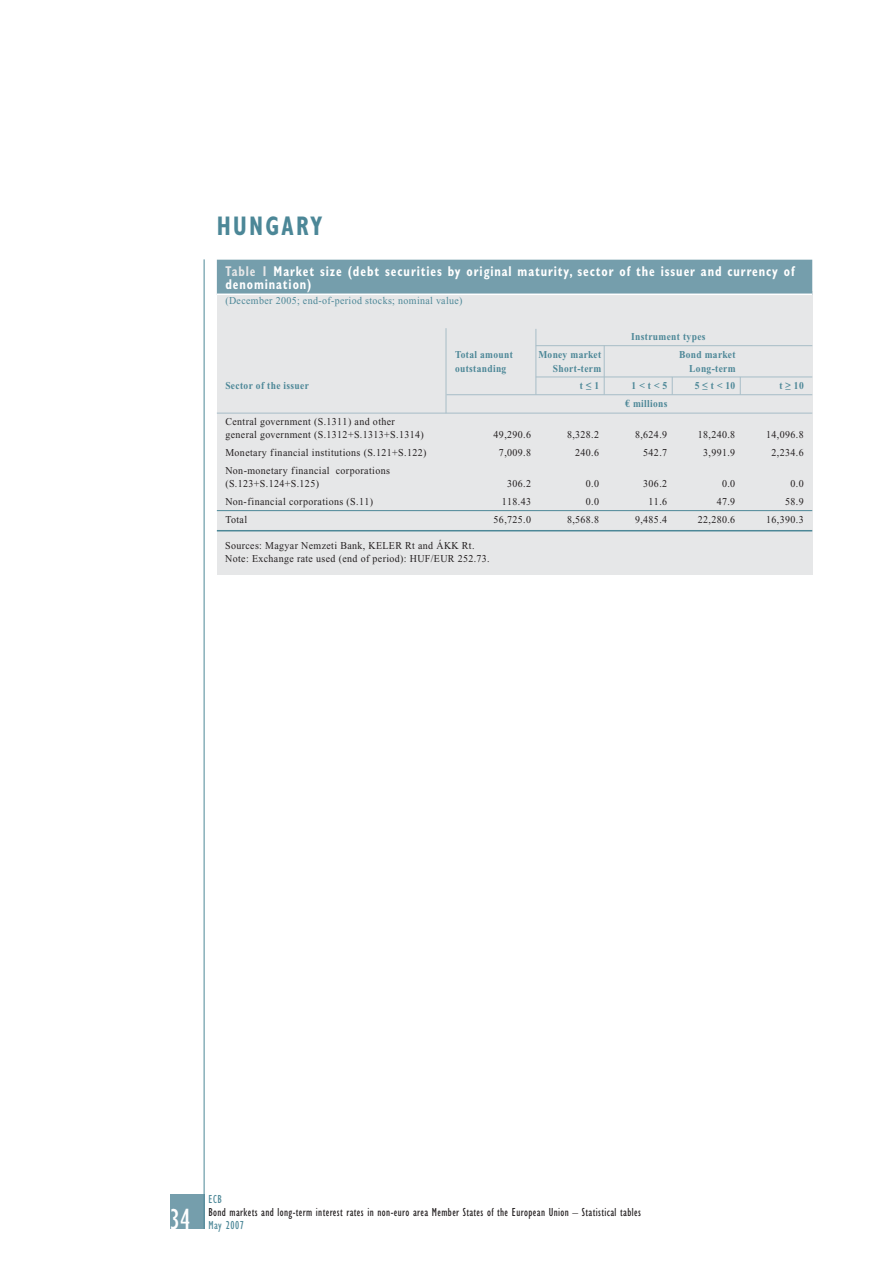
<style>
.page{position:relative;width:893px;height:1263px;background:#fff}
.page>*{position:absolute;margin:0;border:0;box-sizing:border-box;transform-origin:0 0}
.t1{font:condensed 30px "Gill Sans";color:#fff;scale:.95 1}
.t2{font:700 condensed 27px "Gill Sans";letter-spacing:.1em;color:#4c8797;scale:.85 1}
.t3{font:700 condensed 14.25px/13.5px "Gill Sans";letter-spacing:.075em;color:#fff;scale:.85 1}
.t4{font:condensed 12px "Gill Sans";letter-spacing:.035em;color:#231f20;scale:.95 1}
.t5{font:condensed 12px "Gill Sans";letter-spacing:.05em;color:#4c8797;scale:.95 1}
.t6{font:10.5px/13.5px "Times New Roman";letter-spacing:.035em;color:#231f20;scale:.95 1}
.t7{font:700 10.5px "Times New Roman";letter-spacing:.035em;color:#4c8797;scale:.9 1}
.t8{font:10.5px "Times New Roman";letter-spacing:.035em;color:#4c8797;scale:.95 1}
.s1{color:#e6e7e8}
.s2{font-style:inherit}
.s3{font-family:"Euro Serif"}
</style>
<div class="page">
<div style="left:170px;top:1195px;width:34px;height:34px;background:#759eac"></div>
<hr style="left:204px;top:259px;width:1px;height:970px;background:#4c8797">
<div style="left:217px;top:291px;width:595px;height:284px;background:#e6e7e8"></div>
<div style="left:217px;top:260px;width:595px;height:35px;background:#759eac"></div>
<hr style="left:217px;top:294px;width:595px;height:1px;background:#fff">
<hr style="left:536px;top:345px;width:276px;height:1px;background:#a7bdc7">
<hr style="left:536px;top:377px;width:276px;height:1px;background:#a7bdc7">
<hr style="left:446px;top:394px;width:366px;height:1px;background:#a7bdc7">
<hr style="left:217px;top:413px;width:595px;height:1px;background:#a7bdc7">
<hr style="left:217px;top:510px;width:595px;height:1px;background:#4c8797">
<hr style="left:217px;top:530px;width:595px;height:1px;background:#4c8797">
<hr style="left:446px;top:328px;width:1px;height:85px;background:#a7bdc7">
<hr style="left:535px;top:329px;width:1px;height:66px;background:#a7bdc7">
<hr style="left:604px;top:345px;width:1px;height:50px;background:#a7bdc7">
<svg style="left:672px;top:378px;width:1px;height:16px"></svg>
<svg style="left:740px;top:378px;width:1px;height:16px"></svg>
<h2 class="t2" style="left:217px;top:217px;width:126px">HUNGARY</h2>
<h3 class="t3" style="left:225px;top:266px;width:671px"><span class="s1">Table 1</span> Market size (debt securities by original maturity, sector of the issuer and currency of denomination)</h3>
<p class="t8" style="left:225px;top:297px;width:251px">(December 2005; end-of-period stocks; nominal value)</p>
<p class="t7" style="left:631px;top:333px;width:84px">Instrument types</p>
<p class="t7" style="left:455px;top:351px;width:66px">Total amount</p>
<p class="t7" style="left:538px;top:351px;width:71px">Money market</p>
<p class="t7" style="left:679px;top:351px;width:64px">Bond market</p>
<p class="t7" style="left:455px;top:364px;width:59px">outstanding</p>
<p class="t7" style="left:553px;top:364px;width:55px">Short-term</p>
<p class="t7" style="left:689px;top:364px;width:53px">Long-term</p>
<p class="t7" style="left:225px;top:382px;width:94px">Sector of the issuer</p>
<p class="t7" style="left:580px;top:382px;width:23px">t <span class="s2">≤</span> 1</p>
<p class="t7" style="left:632px;top:382px;width:41px">1 &lt; t &lt; 5</p>
<p class="t7" style="left:695px;top:382px;width:47px">5 <span class="s2">≤</span> t &lt; 10</p>
<p class="t7" style="left:779px;top:382px;width:28px">t <span class="s2">≥</span> 10</p>
<p class="t7" style="left:625px;top:400px;width:49px"><span class="s3">€</span> millions</p>
<p class="t6" style="left:225px;top:416px;width:210px">Central government (S.1311) and other general government (S.1312+S.1313+S.1314)</p>
<p class="t6" style="left:494px;top:429px;width:41px">49,290.6</p>
<p class="t6" style="left:567px;top:429px;width:35px">8,328.2</p>
<p class="t6" style="left:635px;top:429px;width:35px">8,624.9</p>
<p class="t6" style="left:698px;top:429px;width:41px">18,240.8</p>
<p class="t6" style="left:766px;top:429px;width:41px">14,096.8</p>
<p class="t6" style="left:225px;top:447px;width:213px">Monetary financial institutions (S.121+S.122)</p>
<p class="t6" style="left:499px;top:447px;width:35px">7,009.8</p>
<p class="t6" style="left:575px;top:447px;width:27px">240.6</p>
<p class="t6" style="left:643px;top:447px;width:27px">542.7</p>
<p class="t6" style="left:703px;top:447px;width:35px">3,991.9</p>
<p class="t6" style="left:771px;top:447px;width:35px">2,234.6</p>
<p class="t6" style="left:225px;top:465px;width:175px">Non-monetary financial corporations (S.123+S.124+S.125)</p>
<p class="t6" style="left:507px;top:478px;width:27px">306.2</p>
<p class="t6" style="left:586px;top:478px;width:15px">0.0</p>
<p class="t6" style="left:643px;top:478px;width:27px">306.2</p>
<p class="t6" style="left:722px;top:478px;width:15px">0.0</p>
<p class="t6" style="left:790px;top:478px;width:15px">0.0</p>
<p class="t6" style="left:225px;top:496px;width:157px">Non-financial corporations (S.11)</p>
<p class="t6" style="left:502px;top:496px;width:32px">118.43</p>
<p class="t6" style="left:586px;top:496px;width:15px">0.0</p>
<p class="t6" style="left:649px;top:496px;width:21px">11.6</p>
<p class="t6" style="left:717px;top:496px;width:21px">47.9</p>
<p class="t6" style="left:785px;top:496px;width:21px">58.9</p>
<p class="t6" style="left:225px;top:514px;width:24px">Total</p>
<p class="t6" style="left:494px;top:514px;width:41px">56,725.0</p>
<p class="t6" style="left:567px;top:514px;width:35px">8,568.8</p>
<p class="t6" style="left:635px;top:514px;width:35px">9,485.4</p>
<p class="t6" style="left:698px;top:514px;width:41px">22,280.6</p>
<p class="t6" style="left:766px;top:514px;width:41px">16,390.3</p>
<p class="t6" style="left:225px;top:540px;width:280px">Sources: Magyar Nemzeti Bank, KELER Rt and ÁKK Rt.<br>Note: Exchange rate used (end of period): HUF/EUR 252.73.</p>
<h1 class="t1" style="left:170px;top:1208px;width:23px">34</h1>
<p class="t5" style="left:208px;top:1195px;width:16px">ECB</p>
<p class="t4" style="left:208px;top:1208px;width:457px">Bond markets and long-term interest rates in non-euro area Member States of the European Union – Statistical tables</p>
<p class="t5" style="left:208px;top:1220px;width:39px">May 2007</p>
</div>
